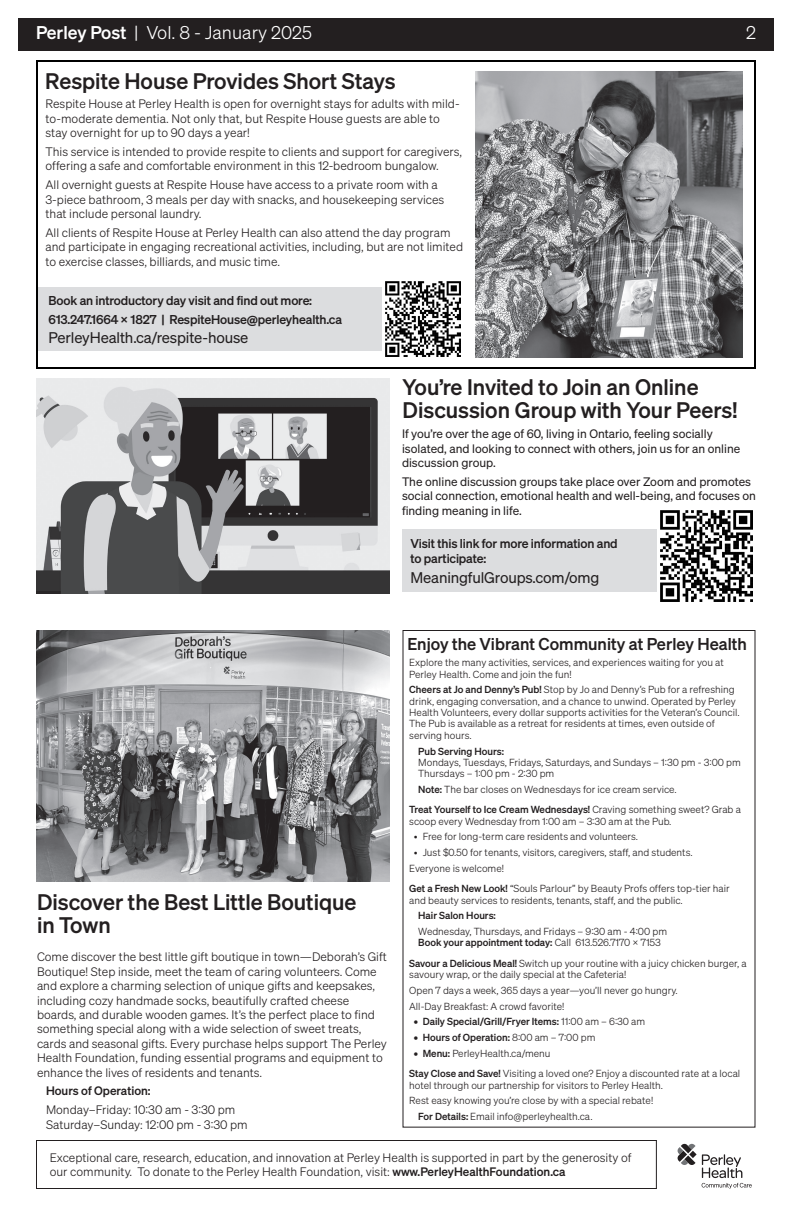
<style>
.page{position:relative;width:792px;height:1224px;background:#fff}
.page>*{position:absolute;margin:0;border:0;box-sizing:border-box;transform-origin:0 0}
.Main_Headline_Page_1{font:22px/23px "Sohne Kraftig";color:#231f20}
.Top_Bar{font:18px "Sohne Leicht";color:#fff}
.t1{font:16.7px "Sohne Kraftig";color:#231f20}
.t2{font:15.1px "Sohne Buch";letter-spacing:-.01em;color:#231f20}
.t3{font:12.5px/15.1px "Sohne Kraftig";letter-spacing:-.01em;color:#231f20}
.t4{font:12px/14.4px "Sohne Leicht";color:#231f20}
.t5{font:12px/14.4px "Sohne Buch";color:#231f20}
.t6{font:12px "Sohne Kraftig";color:#231f20}
.t7{font:10px/11.3px "Sohne Leicht";color:#231f20}
.t8{font:10px "Sohne Kraftig";color:#231f20}
.s1{font-family:"Sohne Kraftig"}
.s2{font-family:"Sohne Leicht"}
</style>
<div class="page">
<div style="left:36px;top:60px;width:720px;height:309px;border:2px solid #000"></div>
<svg style="left:677px;top:1143px;width:75px;height:46px"></svg>
<div style="left:18px;top:18px;width:756px;height:32px;background:#231f20"></div>
<div style="left:36px;top:1140px;width:621px;height:49px;border:1px solid #231f20"></div>
<img style="left:36px;top:378px;width:354px;height:216px">
<img style="left:475px;top:71px;width:268px;height:287px">
<img style="left:36px;top:630px;width:354px;height:252px">
<div style="left:38px;top:288px;width:358px;height:63px;background:#dcdddf"></div>
<svg style="left:382px;top:281px;width:79px;height:76px"></svg>
<img style="left:385px;top:282px;width:75px;height:75px">
<div style="left:402px;top:529px;width:335px;height:63px;background:#dcdddf"></div>
<div style="left:657px;top:506px;width:99px;height:100px;background:#fff"></div>
<img style="left:661px;top:510px;width:92px;height:92px">
<p class="Top_Bar" style="left:36px;top:22px;width:278px"><span class="s1">Perley Post</span> | Vol. 8 - January 2025</p>
<p class="Top_Bar" style="left:746px;top:22px;width:11px">2</p>
<p class="Main_Headline_Page_1" style="left:45px;top:69px;width:352px">Respite House Provides Short Stays</p>
<p class="t4" style="left:46px;top:97px;width:416px">Respite House at Perley Health is open for overnight stays for adults with mild&shy;to-moderate dementia. Not only that, but Respite House guests are able to stay overnight for up to 90 days a year!</p>
<p class="t4" style="left:46px;top:144px;width:418px">This service is intended to provide respite to clients and support for caregivers, offering a safe and comfortable environment in this 12-bedroom bungalow.</p>
<p class="t4" style="left:46px;top:178px;width:400px">All overnight guests at Respite House have access to a private room with a<br>3-piece bathroom, 3 meals per day with snacks, and housekeeping services that include personal laundry.</p>
<p class="t4" style="left:46px;top:225px;width:419px">All clients of Respite House at Perley Health can also attend the day program and participate in engaging recreational activities, including, but are not limited to exercise classes, billiards, and music time.</p>
<p class="t3" style="left:49px;top:293px;width:265px">Book an introductory day visit and find out more:</p>
<p class="t3" style="left:49px;top:312px;width:295px">613.247.1664 x 1827 | RespiteHouse@perleyhealth.ca</p>
<p class="t2" style="left:49px;top:329px;width:201px">PerleyHealth.ca/respite-house</p>
<p class="Main_Headline_Page_1" style="left:403px;top:375px;width:336px">You’re Invited to Join an Online<br>Discussion Group with Your Peers!</p>
<p class="t5" style="left:402px;top:427px;width:340px">If you’re over the age of 60, living in Ontario, feeling socially isolated, and looking to connect with others, join us for an online discussion group.</p>
<p class="t5" style="left:402px;top:474px;width:355px">The online discussion groups take place over Zoom and promotes social connection, emotional health and well-being, and focuses on finding meaning in life.</p>
<p class="Main_Headline_Page_1" style="left:37px;top:890px;width:321px">Discover the Best Little Boutique in Town</p>
<p class="t4" style="left:37px;top:950px;width:352px">Come discover the best little gift boutique in town—Deborah’s Gift Boutique! Step inside, meet the team of caring volunteers. Come and explore a charming selection of unique gifts and keepsakes, including cozy handmade socks, beautifully crafted cheese boards, and durable wooden games. It’s the perfect place to find something special along with a wide selection of sweet treats, cards and seasonal gifts. Every purchase helps support The Perley Health Foundation, funding essential programs and equipment to enhance the lives of residents and tenants.</p>
<p class="t6" style="left:46px;top:1084px;width:106px">Hours of Operation:</p>
<p class="t4" style="left:46px;top:1103px;width:203px">Monday–Friday: 10:30 am - 3:30 pm<br>Saturday–Sunday: 12:00 pm - 3:30 pm</p>
<p class="t3" style="left:410px;top:536px;width:209px">Visit this link for more information and to participate:</p>
<p class="t2" style="left:410px;top:568px;width:191px">MeaningfulGroups.com/omg</p>
<p class="t1" style="left:408px;top:634px;width:341px">Enjoy the Vibrant Community at Perley Health</p>
<p class="t7" style="left:409px;top:657px;width:316px">Explore the many activities, services, and experiences waiting for you at<br>Perley Health. Come and join the fun!</p>
<p class="t7" style="left:409px;top:684px;width:332px"><span class="s1">Cheers at Jo and Denny’s Pub!</span> Stop by Jo and Denny’s Pub for a refreshing drink, engaging conversation, and a chance to unwind. Operated by Perley Health Volunteers, every dollar supports activities for the Veteran’s Council.<br>The Pub is available as a retreat for residents at times, even outside of serving hours.</p>
<p class="t7" style="left:418px;top:745px;width:324px"><span class="s1">Pub Serving Hours:<br></span>Mondays, Tuesdays, Fridays, Saturdays, and Sundays – 1:30 pm - 3:00 pm<br>Thursdays – 1:00 pm - 2:30 pm</p>
<p class="t7" style="left:418px;top:784px;width:260px"><span class="s1">Note:</span> The bar closes on Wednesdays for ice cream service.</p>
<p class="t7" style="left:409px;top:804px;width:333px"><span class="s1">Treat Yourself to Ice Cream Wednesdays!</span> Craving something sweet? Grab a scoop every Wednesday from 1:00 am – 3:30 am at the Pub.</p>
<p class="t7" style="left:414px;top:831px;width:226px">• Free for long-term care residents and volunteers.</p>
<p class="t7" style="left:414px;top:847px;width:280px">• Just $0.50 for tenants, visitors, caregivers, staff, and students.</p>
<p class="t7" style="left:409px;top:863px;width:96px">Everyone is welcome!</p>
<p class="t7" style="left:409px;top:883px;width:322px"><span class="s1">Get a Fresh New Look!</span> “Souls Parlour” by Beauty Profs offers top-tier hair and beauty services to residents, tenants, staff, and the public.</p>
<p class="t8" style="left:418px;top:910px;width:79px">Hair Salon Hours:</p>
<p class="t7" style="left:418px;top:926px;width:250px">Wednesday, Thursdays, and Fridays – 9:30 am - 4:00 pm<br><span class="s1">Book your appointment today:</span> Call 613.526.7170 x 7153</p>
<p class="t7" style="left:409px;top:957px;width:339px"><span class="s1">Savour a Delicious Meal!</span> Switch up your routine with a juicy chicken burger, a savoury wrap, or the daily special at the Cafeteria!</p>
<p class="t7" style="left:409px;top:984px;width:270px">Open 7 days a week, 365 days a year—you’ll never go hungry.</p>
<p class="t7" style="left:409px;top:1000px;width:157px">All-Day Breakfast: A crowd favorite!</p>
<p class="t8" style="left:414px;top:1016px;width:233px">• Daily Special/Grill/Fryer Items: <span class="s2">11:00 am – 6:30 am</span></p>
<p class="t8" style="left:414px;top:1031px;width:183px">• Hours of Operation: <span class="s2">8:00 am – 7:00 pm</span></p>
<p class="t7" style="left:414px;top:1048px;width:138px"><span class="s1">• Menu:</span> PerleyHealth.ca/menu</p>
<p class="t7" style="left:409px;top:1068px;width:333px"><span class="s1">Stay Close and Save!</span> Visiting a loved one? Enjoy a discounted rate at a local hotel through our partnership for visitors to Perley Health.</p>
<p class="t7" style="left:409px;top:1095px;width:245px">Rest easy knowing you’re close by with a special rebate!</p>
<p class="t7" style="left:418px;top:1111px;width:176px"><span class="s1">For Details:</span> Email info@perleyhealth.ca.</p>
<p class="t4" style="left:50px;top:1150px;width:583px">Exceptional care, research, education, and innovation at Perley Health is supported in part by the generosity of our community. To donate to the Perley Health Foundation, visit: <span class="s1">www.PerleyHealthFoundation.ca</span></p>
</div>
